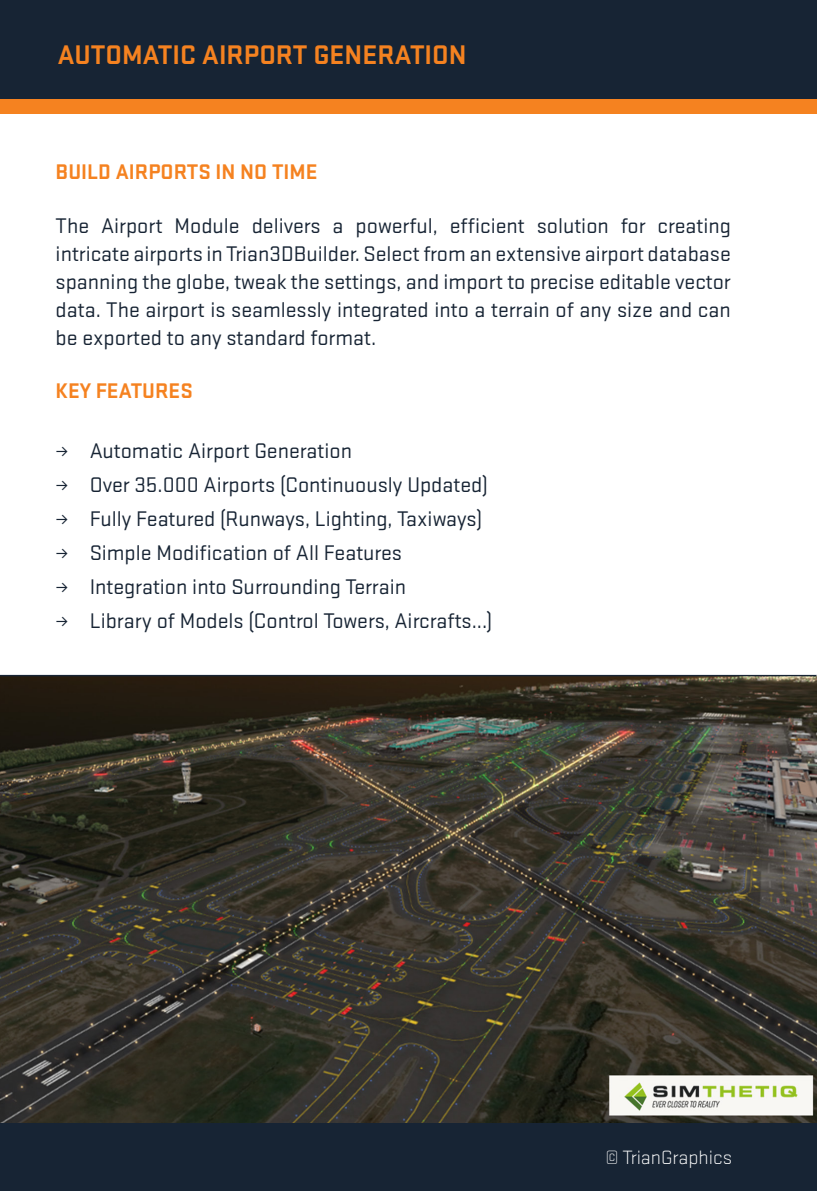
<style>
.page{position:relative;width:817px;height:1191px;background:#fff}
.page>*{position:absolute;margin:0;border:0;box-sizing:border-box;transform-origin:0 0}
.t1{font:700 28px "Stratum 1";color:#f58220}
.t2{font:22px/28px "Stratum 1";color:#172434;text-align:justify}
.t3{font:700 22px "Stratum 1";color:#f58220}
.t4{font:300 20px "Stratum 1";color:#fff}
</style>
<div class="page">
<div style="left:0;top:0;width:816px;height:99px;background:#172434"></div>
<div style="left:0;top:1123px;width:816px;height:68px;background:#172434"></div>
<div style="left:0;top:99px;width:816px;height:14px;background:#f58220"></div>
<img style="left:0;top:676px;width:816px;height:447px">
<svg style="left:0;top:675px;width:816px;height:1px"></svg>
<p class="t1" style="left:58px;top:35px;width:410px">AUTOMATIC AIRPORT GENERATION</p>
<p class="t3" style="left:56px;top:156px;width:263px">BUILD AIRPORTS IN NO TIME</p>
<p class="t2" style="left:56px;top:211px;width:676px">The Airport Module delivers a powerful, efficient solution for creating intricate airports in Trian3DBuilder. Select from an extensive airport database spanning the globe, tweak the settings, and import to precise editable vector data. The airport is seamlessly integrated into a terrain of any size and can be exported to any standard format.</p>
<p class="t3" style="left:56px;top:375px;width:139px">KEY FEATURES</p>
<p class="t2" style="left:56px;top:436px;width:298px">≥ Automatic Airport Generation</p>
<p class="t2" style="left:56px;top:470px;width:433px">≥ Over 35.000 Airports (Continuously Updated)</p>
<p class="t2" style="left:56px;top:504px;width:428px">≥ Fully Featured (Runways, Lighting, Taxiways)</p>
<p class="t2" style="left:56px;top:538px;width:348px">≥ Simple Modification of All Features</p>
<p class="t2" style="left:56px;top:572px;width:352px">≥ Integration into Surrounding Terrain</p>
<p class="t2" style="left:56px;top:606px;width:438px">≥ Library of Models (Control Towers, Aircrafts...)</p>
<p class="t4" style="left:605px;top:1145px;width:128px">© TrianGraphics</p>
</div>
